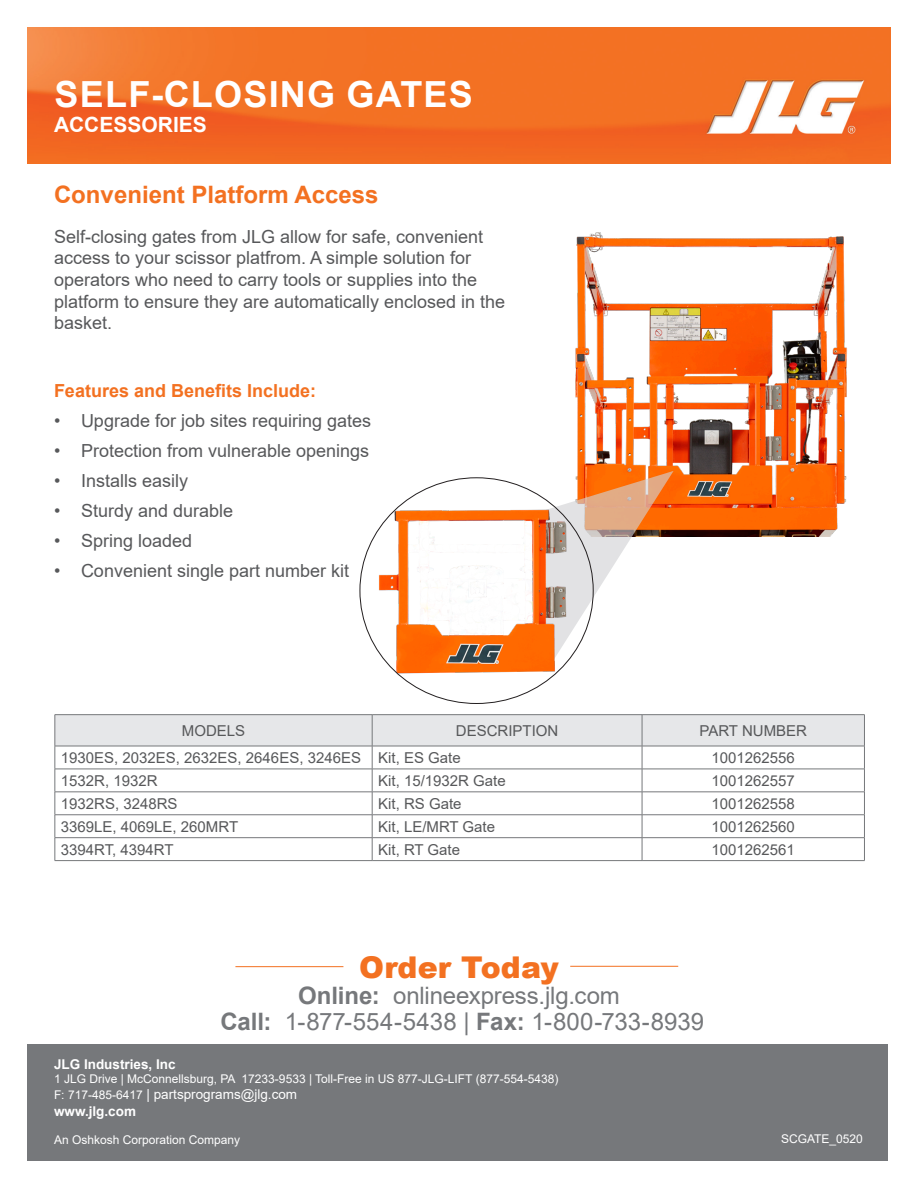
<style>
.page{position:relative;width:918px;height:1188px;background:#fff}
.page>*{position:absolute;margin:0;border:0;box-sizing:border-box;transform-origin:0 0}
.t1{font:700 36px "Arial";letter-spacing:.035em;color:#fff}
.jlg-COLOR_text{font:900 30px "Arial";color:#f37121}
.jlg-COLOR_text-2{font:24px "Arial";letter-spacing:-.005em;color:#76787b}
.t2{font:700 24px "Arial";color:#f37121}
.t3{font:700 21px "Arial";color:#fff}
.t4{font:18px/21.6px "Arial";color:#57585a}
.t5{font:700 18px "Arial";color:#f37121}
.t6{font:15px "Arial";color:#57585a}
.t7{font:13.5px "Arial";color:#fff}
.t8{font:700 13.5px "Arial";color:#fff}
.t9{font:12px "Arial";color:#fff}
.s1{font-weight:700}
.s2{font-size:12px}
</style>
<div class="page">
<img style="left:27px;top:27px;width:864px;height:136px">
<hr style="left:570px;top:966px;width:108px;height:1px;background:#f37121">
<hr style="left:235px;top:966px;width:108px;height:1px;background:#f37121">
<div style="left:27px;top:1044px;width:861px;height:117px;background:#76787b"></div>
<hr style="left:55px;top:714px;width:317px;height:1px;background:#76787b">
<hr style="left:372px;top:714px;width:270px;height:1px;background:#76787b">
<hr style="left:642px;top:714px;width:223px;height:1px;background:#76787b">
<svg style="left:55px;top:715px;width:810px;height:145px"></svg>
<hr style="left:55px;top:860px;width:317px;height:1px;background:#76787b">
<hr style="left:372px;top:860px;width:270px;height:1px;background:#76787b">
<hr style="left:642px;top:860px;width:223px;height:1px;background:#76787b">
<img style="left:575px;top:232px;width:272px;height:305px">
<svg style="left:575px;top:471px;width:99px;height:131px"></svg>
<img style="left:360px;top:488px;width:233px;height:205px">
<p class="t1" style="left:55px;top:69px;width:420px">SELF-CLOSING GATES</p>
<p class="t3" style="left:54px;top:110px;width:154px">ACCESSORIES</p>
<p class="t2" style="left:54px;top:177px;width:326px">Convenient Platform Access</p>
<p class="t4" style="left:54px;top:226px;width:453px">Self-closing gates from JLG allow for safe, convenient access to your scissor platfrom. A simple solution for operators who need to carry tools or supplies into the platform to ensure they are automatically enclosed in the basket.</p>
<p class="t5" style="left:54px;top:378px;width:264px">Features and Benefits Include:</p>
<p class="t4" style="left:54px;top:409px;width:319px">• Upgrade for job sites requiring gates</p>
<p class="t4" style="left:54px;top:439px;width:317px">• Protection from vulnerable openings</p>
<p class="t4" style="left:54px;top:469px;width:136px">• Installs easily</p>
<p class="t4" style="left:54px;top:499px;width:181px">• Sturdy and durable</p>
<p class="t4" style="left:54px;top:529px;width:140px">• Spring loaded</p>
<p class="t4" style="left:54px;top:559px;width:297px">• Convenient single part number kit</p>
<p class="t6" style="left:182px;top:720px;width:65px">MODELS</p>
<p class="t6" style="left:456px;top:720px;width:104px">DESCRIPTION</p>
<p class="t6" style="left:700px;top:720px;width:109px">PART NUMBER</p>
<p class="t6" style="left:61px;top:747px;width:302px">1930ES, 2032ES, 2632ES, 2646ES, 3246ES</p>
<p class="t6" style="left:378px;top:747px;width:84px">Kit, ES Gate</p>
<p class="t6" style="left:712px;top:747px;width:85px">1001262556</p>
<p class="t6" style="left:61px;top:770px;width:98px">1532R, 1932R</p>
<p class="t6" style="left:378px;top:770px;width:129px">Kit, 15/1932R Gate</p>
<p class="t6" style="left:712px;top:770px;width:85px">1001262557</p>
<p class="t6" style="left:61px;top:793px;width:118px">1932RS, 3248RS</p>
<p class="t6" style="left:378px;top:793px;width:85px">Kit, RS Gate</p>
<p class="t6" style="left:712px;top:793px;width:85px">1001262558</p>
<p class="t6" style="left:61px;top:816px;width:179px">3369LE, 4069LE, 260MRT</p>
<p class="t6" style="left:378px;top:816px;width:118px">Kit, LE/MRT Gate</p>
<p class="t6" style="left:712px;top:816px;width:85px">1001262560</p>
<p class="t6" style="left:61px;top:839px;width:114px">3394RT, 4394RT</p>
<p class="t6" style="left:378px;top:839px;width:83px">Kit, RT Gate</p>
<p class="t6" style="left:712px;top:839px;width:85px">1001262561</p>
<p class="jlg-COLOR_text" style="left:359px;top:945px;width:201px">Order Today</p>
<p class="jlg-COLOR_text-2" style="left:298px;top:979px;width:323px"><span class="s1">Online:</span> onlineexpress.jlg.com</p>
<p class="jlg-COLOR_text-2" style="left:220px;top:1005px;width:485px"><span class="s1">Call:</span> 1-877-554-5438 | <span class="s1">Fax:</span> 1-800-733-8939</p>
<p class="t8" style="left:54px;top:1055px;width:123px">JLG Industries, Inc</p>
<p class="t9" style="left:54px;top:1071px;width:506px">1 JLG Drive | McConnellsburg, PA 17233-9533 | Toll-Free in US 877-JLG-LIFT (877-554-5438)</p>
<p class="t7" style="left:54px;top:1085px;width:245px"><span class="s2">F: 717-485-6417</span> | partsprograms@jlg.com</p>
<p class="t8" style="left:54px;top:1101px;width:84px">www.jlg.com</p>
<p class="t9" style="left:54px;top:1132px;width:188px">An Oshkosh Corporation Company</p>
<p class="t9" style="left:781px;top:1131px;width:83px">SCGATE_0520</p>
</div>
